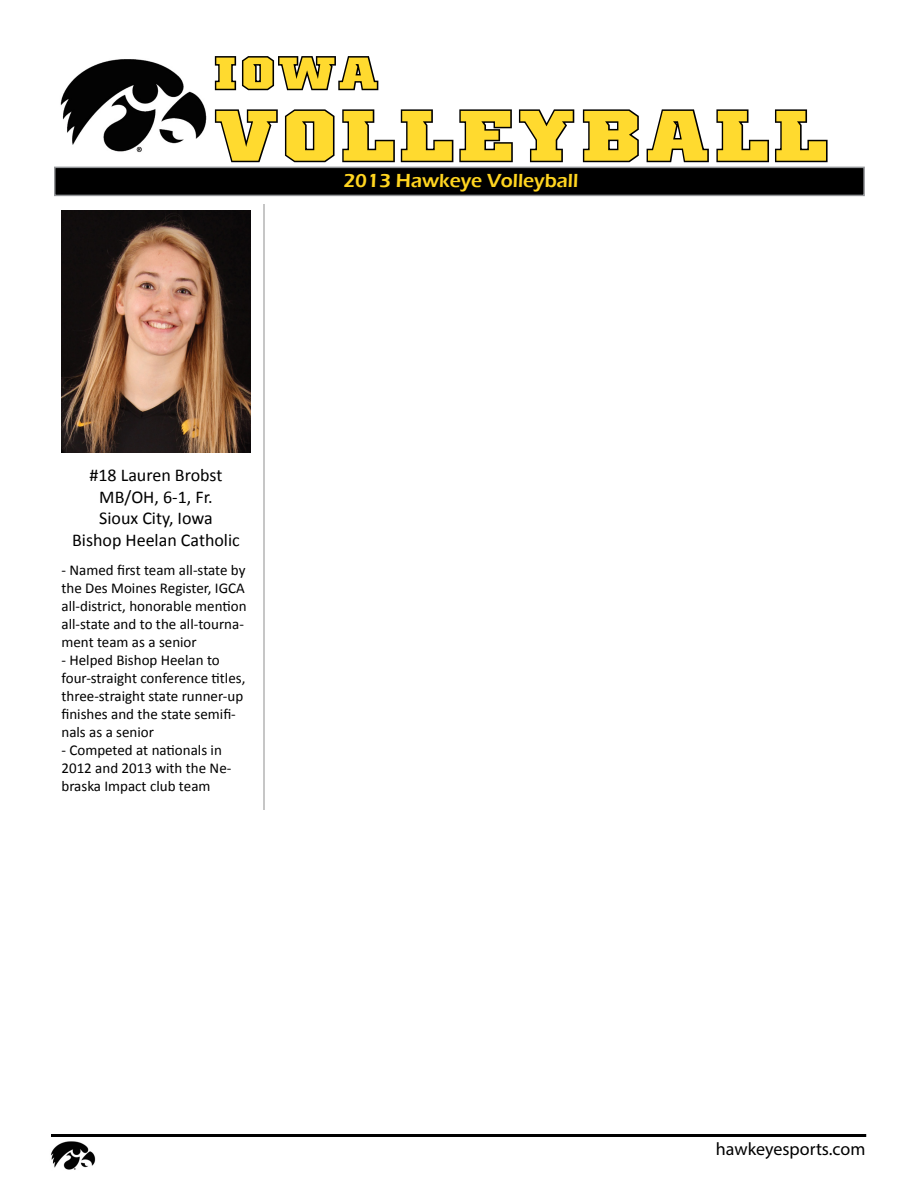
<style>
.page{position:relative;width:918px;height:1188px;background:#fff}
.page>*{position:absolute;margin:0;border:0;box-sizing:border-box;transform-origin:0 0}
.t1{font:700 72px "Hawkeye";letter-spacing:.05em;color:#ffda2f;scale:1.32 1}
.t2{font:700 45px "Hawkeye";color:#ffda2f;scale:1.32 1}
.t3{font:600 19.5px "Eras ITC";color:#ffd520}
.t4{font:18px/21.6px "Calibri";color:#000;text-align:center}
.t5{font:18px "Myriad Pro";color:#000}
.t6{font:15px/18px "Calibri";color:#000}
</style>
<div class="page">
<hr style="left:51px;top:1134px;width:815px;height:3px;background:#000">
<img style="left:51px;top:1142px;width:45px;height:28px">
<div style="left:55px;top:167px;width:809px;height:28px;background:#000"></div>
<div style="left:54px;top:167px;width:811px;height:29px;border:2px solid #939598"></div>
<hr style="left:263px;top:204px;width:2px;height:606px;background:#000">
<img style="left:62px;top:210px;width:188px;height:243px">
<img style="left:60px;top:59px;width:147px;height:94px">
<svg style="left:214px;top:56px;width:165px;height:35px"></svg>
<svg style="left:214px;top:109px;width:614px;height:54px"></svg>
<h2 class="t2" style="left:216px;top:48px;width:125px">IOWA</h2>
<h1 class="t1" style="left:216px;top:96px;width:467px">VOLLEYBALL</h1>
<h3 class="t3" style="left:343px;top:170px;width:236px">2013 Hawkeye Volleyball</h3>
<p class="t4" style="left:72px;top:464px;width:169px">#18 Lauren Brobst<br>MB/OH, 6-1, Fr.<br>Sioux City, Iowa<br>Bishop Heelan Catholic</p>
<p class="t6" style="left:62px;top:561px;width:187px">- Named first team all-state by the Des Moines Register, IGCA all-district, honorable mention all-state and to the all-tourna&shy;ment team as a senior</p>
<p class="t6" style="left:62px;top:651px;width:185px">- Helped Bishop Heelan to four-straight conference titles, three-straight state runner-up finishes and the state semifi&shy;nals as a senior</p>
<p class="t6" style="left:62px;top:741px;width:171px">- Competed at nationals in<br>2012 and 2013 with the Ne&shy;braska Impact club team</p>
<p class="t5" style="left:716px;top:1138px;width:151px">hawkeyesports.com</p>
</div>
